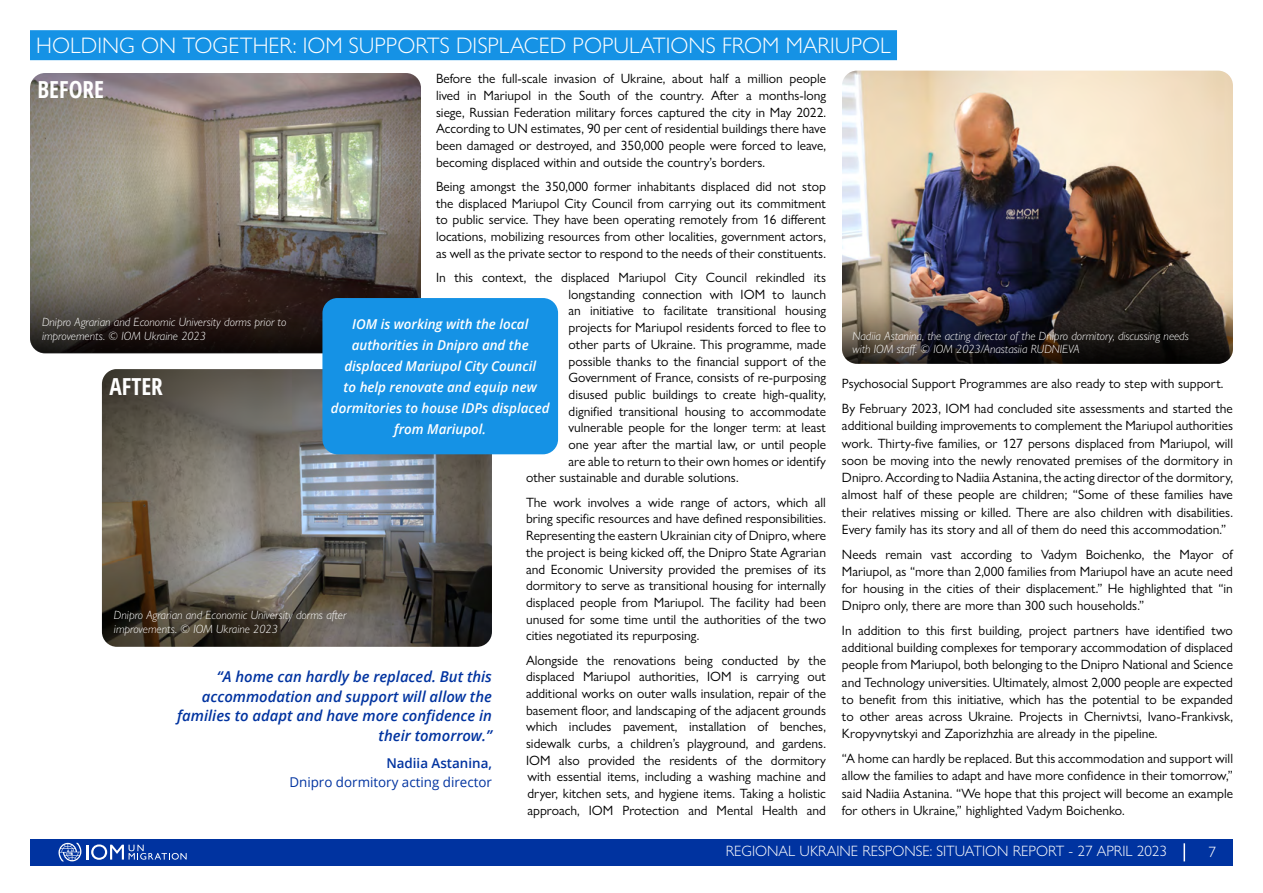
<style>
.page{position:relative;width:1263px;height:893px;background:#fff}
.page>*{position:absolute;margin:0;border:0;box-sizing:border-box;transform-origin:0 0}
.t1{font:700 condensed 23.55px "Open Sans";color:#fff}
.t2{font:300 22.5px "Gill Sans Nova";color:#fff}
.t3{font:italic 600 15px/19.5px "Open Sans";color:#0033a0;text-align:right}
.t4{font:300 15px "Gill Sans Nova";color:#fff}
.t5{font:italic 600 13.65px/21px "Open Sans";color:#fff;text-align:center}
.t6{font:13.5px/16.6px "Gill Sans Nova";color:#000;text-align:justify}
.t7{font:13.5px "Open Sans";color:#0033a0}
.t8{font:600 13.5px "Open Sans";color:#0033a0}
.t9{font:italic 300 12px/13.5px "Gill Sans Nova";color:#fff}
</style>
<div class="page">
<div style="left:30px;top:839px;width:1203px;height:26px;background:#0033a0"></div>
<svg style="left:1183px;top:843px;width:2px;height:18px"></svg>
<svg style="left:59px;top:843px;width:128px;height:18px"></svg>
<img style="left:30px;top:73px;width:391px;height:280px">
<svg style="left:30px;top:262px;width:391px;height:91px;background:#3c322d"></svg>
<img style="left:102px;top:369px;width:390px;height:278px">
<div style="left:30px;top:30px;width:867px;height:30px;background:#1592e5"></div>
<img style="left:842px;top:71px;width:391px;height:293px">
<img style="left:842px;top:282px;width:391px;height:82px;border-radius:15px">
<div style="left:322px;top:298px;width:236px;height:156px;background:#1592e5;border-radius:15px"></div>
<h2 class="t2" style="left:36px;top:31px;width:856px">HOLDING ON TOGETHER: IOM SUPPORTS DISPLACED POPULATIONS FROM MARIUPOL</h2>
<p class="t6" style="left:436px;top:70px;width:392px">Before the full-scale invasion of Ukraine, about half a million people lived in Mariupol in the South of the country. After a months-long siege, Russian Federation military forces captured the city in May 2022.<br>According to UN estimates, 90 per cent of residential buildings there have been damaged or destroyed, and 350,000 people were forced to leave, becoming displaced within and outside the country’s borders.</p>
<p class="t6" style="left:436px;top:178px;width:392px">Being amongst the 350,000 former inhabitants displaced did not stop the displaced Mariupol City Council from carrying out its commitment to public service. They have been operating remotely from 16 different locations, mobilizing resources from other localities, government actors, as well as the private sector to respond to the needs of their constituents.</p>
<p class="t6" style="left:436px;top:269px;width:391px">In this context, the displaced Mariupol City Council rekindled its</p>
<p class="t6" style="left:569px;top:286px;width:259px">longstanding connection with IOM to launch</p>
<p class="t6" style="left:569px;top:302px;width:259px">an initiative to facilitate transitional housing</p>
<p class="t6" style="left:569px;top:319px;width:259px">projects for Mariupol residents forced to flee to</p>
<p class="t6" style="left:569px;top:336px;width:259px">other parts of Ukraine. This programme, made</p>
<p class="t6" style="left:569px;top:353px;width:259px">possible thanks to the financial support of the</p>
<p class="t6" style="left:569px;top:369px;width:259px">Government of France, consists of re-purposing</p>
<p class="t6" style="left:569px;top:386px;width:259px">disused public buildings to create high-quality,</p>
<p class="t6" style="left:569px;top:403px;width:259px">dignified transitional housing to accommodate</p>
<p class="t6" style="left:569px;top:419px;width:259px">vulnerable people for the longer term: at least</p>
<p class="t6" style="left:569px;top:436px;width:259px">one year after the martial law, or until people</p>
<p class="t6" style="left:569px;top:453px;width:259px">are able to return to their own homes or identify</p>
<p class="t6" style="left:526px;top:469px;width:214px">other sustainable and durable solutions.</p>
<p class="t6" style="left:526px;top:494px;width:302px">The work involves a wide range of actors, which all bring specific resources and have defined responsibilities.<br>Representing the eastern Ukrainian city of Dnipro, where the project is being kicked off, the Dnipro State Agrarian and Economic University provided the premises of its dormitory to serve as transitional housing for internally displaced people from Mariupol. The facility had been unused for some time until the authorities of the two cities negotiated its repurposing.</p>
<p class="t6" style="left:526px;top:651px;width:302px">Alongside the renovations being conducted by the displaced Mariupol authorities, IOM is carrying out additional works on outer walls insulation, repair of the basement floor, and landscaping of the adjacent grounds which includes pavement, installation of benches, sidewalk curbs, a children’s playground, and gardens.<br>IOM also provided the residents of the dormitory with essential items, including a washing machine and dryer, kitchen sets, and hygiene items. Taking a holistic approach, IOM Protection and Mental Health and</p>
<h1 class="t1" style="left:38px;top:74px;width:68px">BEFORE</h1>
<p class="t9" style="left:42px;top:315px;width:246px">Dnipro Agrarian and Economic University dorms prior to improvements. © IOM Ukraine 2023</p>
<p class="t5" style="left:331px;top:313px;width:220px">IOM is working with the local authorities in Dnipro and the displaced Mariupol City Council<br>to help renovate and equip new dormitories to house IDPs displaced from Mariupol.</p>
<h1 class="t1" style="left:109px;top:369px;width:55px">AFTER</h1>
<p class="t9" style="left:114px;top:608px;width:234px">Dnipro Agrarian and Economic University dorms after improvements. © IOM Ukraine 2023</p>
<p class="t3" style="left:177px;top:666px;width:316px">“A home can hardly be replaced. But this accommodation and support will allow the families to adapt and have more confidence in their tomorrow.”</p>
<p class="t8" style="left:386px;top:753px;width:107px">Nadiia Astanina,</p>
<p class="t7" style="left:289px;top:773px;width:204px">Dnipro dormitory acting director</p>
<p class="t9" style="left:852px;top:329px;width:338px">Nadiia Astanina, the acting director of the Dnipro dormitory, discussing needs with IOM staff. © IOM 2023/Anastasiia RUDNIEVA</p>
<p class="t6" style="left:842px;top:371px;width:392px;line-height:24.8px">Psychosocial Support Programmes are also ready to step with support.<br>By February 2023, IOM had concluded site assessments and started the</p>
<p class="t6" style="left:842px;top:417px;width:392px;line-height:17.2px">additional building improvements to complement the Mariupol authorities work. Thirty-five families, or 127 persons displaced from Mariupol, will soon be moving into the newly renovated premises of the dormitory in Dnipro. According to Nadiia Astanina, the acting director of the dormitory, almost half of these people are children; “Some of these families have their relatives missing or killed. There are also children with disabilities.<br>Every family has its story and all of them do need this accommodation.”</p>
<p class="t6" style="left:842px;top:545px;width:392px;line-height:17.2px">Needs remain vast according to Vadym Boichenko, the Mayor of Mariupol, as “more than 2,000 families from Mariupol have an acute need for housing in the cities of their displacement.” He highlighted that “in Dnipro only, there are more than 300 such households.”</p>
<p class="t6" style="left:842px;top:622px;width:392px;line-height:17.2px">In addition to this first building, project partners have identified two additional building complexes for temporary accommodation of displaced people from Mariupol, both belonging to the Dnipro National and Science and Technology universities. Ultimately, almost 2,000 people are expected to benefit from this initiative, which has the potential to be expanded to other areas across Ukraine. Projects in Chernivtsi, Ivano-Frankivsk, Kropyvnytskyi and Zaporizhzhia are already in the pipeline.</p>
<p class="t6" style="left:842px;top:750px;width:392px;line-height:17.2px">“A home can hardly be replaced. But this accommodation and support will allow the families to adapt and have more confidence in their tomorrow,” said Nadiia Astanina. “We hope that this project will become an example for others in Ukraine,” highlighted Vadym Boichenko.</p>
<p class="t4" style="left:726px;top:842px;width:443px">REGIONAL UKRAINE RESPONSE: SITUATION REPORT - 27 APRIL 2023</p>
<p class="t4" style="left:1209px;top:843px;width:9px">7</p>
</div>
